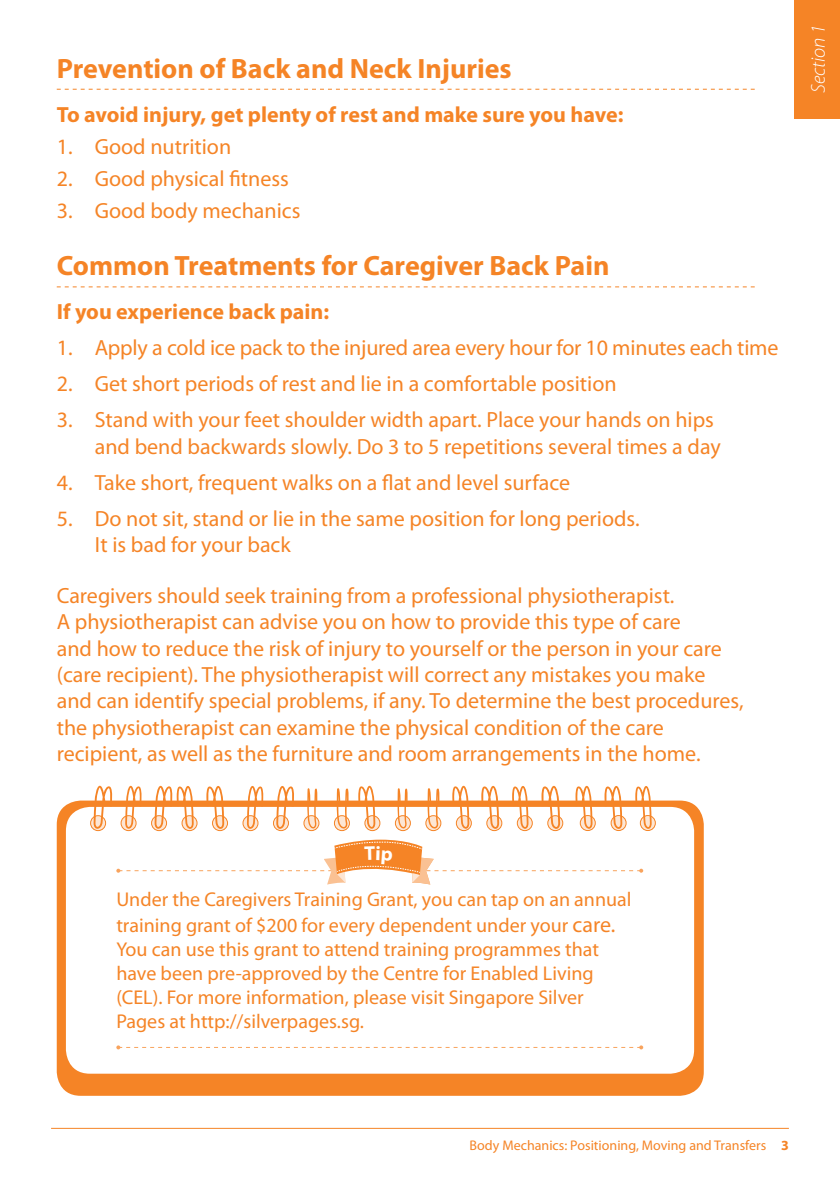
<style>
.page{position:relative;width:840px;height:1191px;background:#fff}
.page>*{position:absolute;margin:0;border:0;box-sizing:border-box;transform-origin:0 0}
.t1{font:700 28px "Myriad Pro";color:#f58426}
.t2{font:22px/26.4px "Myriad Pro";color:#f58426}
.t3{font:700 22px "Myriad Pro";color:#f58426}
.t4{font:20px/24px "Myriad Pro";color:#f58426}
.t5{font:italic 300 20px "Myriad Pro";color:#fff}
.t6{font:14px "Myriad Pro";color:#f58426}
.s1{font-size:22px}
.s2{font-weight:700}
</style>
<div class="page">
<hr style="left:51px;top:1128px;width:737px;height:1px;background:#f58426">
<div style="left:794px;top:0;width:45px;height:118px;background:#f58426"></div>
<svg style="left:57px;top:89px;width:697px;height:1px"></svg>
<svg style="left:57px;top:286px;width:697px;height:1px"></svg>
<div style="left:57px;top:800px;width:646px;height:295px;background:#f58426;border-radius:24px"></div>
<div style="left:66px;top:807px;width:627px;height:266px;background:#fff;border-radius:24px"></div>
<svg style="left:116px;top:1045px;width:527px;height:4px"></svg>
<svg style="left:90px;top:785px;width:473px;height:46px"></svg>
<div style="left:579px;top:815px;width:16px;height:16px;border:1px solid #f58426;border-radius:50%"></div>
<svg style="left:610px;top:815px;width:15px;height:15px"></svg>
<div style="left:610px;top:815px;width:16px;height:16px;border:1px solid #f58426;border-radius:50%"></div>
<svg style="left:640px;top:815px;width:15px;height:15px"></svg>
<div style="left:639px;top:815px;width:16px;height:16px;border:1px solid #f58426;border-radius:50%"></div>
<svg style="left:635px;top:786px;width:16px;height:43px"></svg>
<svg style="left:604px;top:786px;width:18px;height:43px"></svg>
<svg style="left:575px;top:786px;width:17px;height:43px"></svg>
<svg style="left:116px;top:839px;width:527px;height:45px"></svg>
<p class="t1" style="left:57px;top:50px;width:456px">Prevention of Back and Neck Injuries</p>
<p class="t3" style="left:57px;top:100px;width:568px">To avoid injury, get plenty of rest and make sure you have:</p>
<p class="t2" style="left:57px;top:133px;width:176px">1. Good nutrition</p>
<p class="t2" style="left:57px;top:165px;width:233px">2. Good physical fitness</p>
<p class="t2" style="left:57px;top:197px;width:245px">3. Good body mechanics</p>
<p class="t1" style="left:57px;top:248px;width:554px">Common Treatments for Caregiver Back Pain</p>
<p class="t3" style="left:57px;top:298px;width:274px">If you experience back pain:</p>
<p class="t2" style="left:57px;top:334px;width:722px">1. Apply a cold ice pack to the injured area every hour for 10 minutes each time</p>
<p class="t2" style="left:57px;top:370px;width:561px">2. Get short periods of rest and lie in a comfortable position</p>
<p class="t2" style="left:95px;top:406px;width:627px;text-indent:-38px">3. Stand with your feet shoulder width apart. Place your hands on hips and bend backwards slowly. Do 3 to 5 repetitions several times a day</p>
<p class="t2" style="left:57px;top:469px;width:514px">4. Take short, frequent walks on a flat and level surface</p>
<p class="t2" style="left:95px;top:505px;width:546px;text-indent:-38px">5. Do not sit, stand or lie in the same position for long periods.<br>It is bad for your back</p>
<p class="t2" style="left:57px;top:582px;width:688px">Caregivers should seek training from a professional physiotherapist.<br>A physiotherapist can advise you on how to provide this type of care<br>and how to reduce the risk of injury to yourself or the person in your care (care recipient). The physiotherapist will correct any mistakes you make and can identify special problems, if any. To determine the best procedures, the physiotherapist can examine the physical condition of the care recipient, as well as the furniture and room arrangements in the home.</p>
<p class="t5" style="left:807px;top:93px;width:70px;rotate:-90deg">Section 1</p>
<p class="t4" style="left:116px;top:885px;width:516px;line-height:26.4px">Under the Caregivers Training Grant, you can tap on an annual training grant of $200 for every dependent under your <span class="s1">care.</span></p>
<p class="t4" style="left:116px;top:937px;width:484px">You can use this grant to attend training programmes that have been pre-approved by the Centre for Enabled Living (CEL). For more information, please visit Singapore Silver Pages at http://silverpages.sg.</p>
<p class="t6" style="left:469px;top:1137px;width:321px">Body Mechanics: Positioning, Moving and Transfers <span class="s2">3</span></p>
</div>
